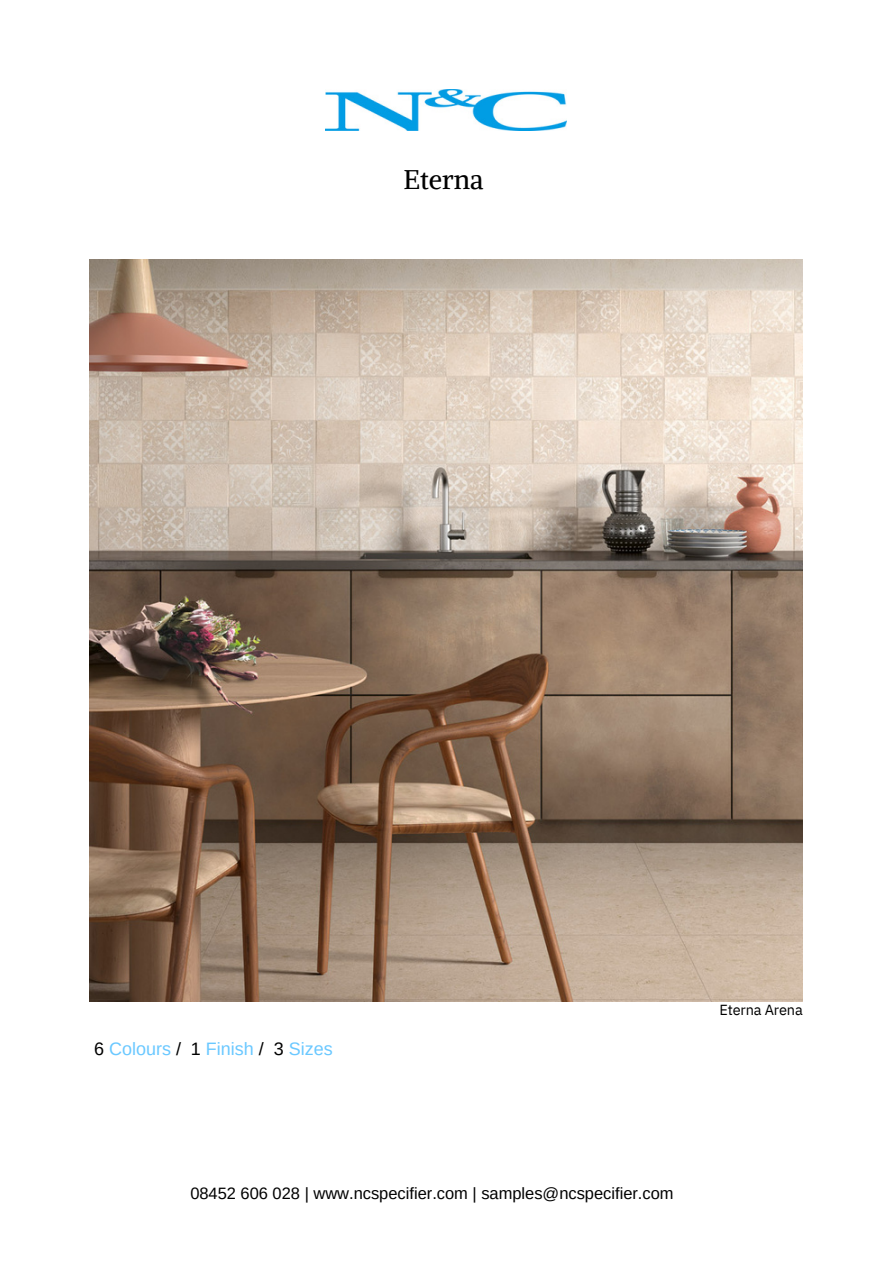
<style>
.page{position:relative;width:893px;height:1264px;background:#fff}
.page>*{position:absolute;margin:0;border:0;box-sizing:border-box;transform-origin:0 0}
.t1{font:27px "Alike";color:#000}
.t2{font:18px "Arimo";color:#6ac8ff}
.t3{font:16.5px "Arimo";color:#000}
.t4{font:14.55px "IBM Plex Sans";letter-spacing:-.01em;color:#000}
.s1{color:#000}
</style>
<div class="page">
<img style="left:325px;top:89px;width:241px;height:42px">
<img style="left:89px;top:260px;width:713px;height:741px">
<p class="t1" style="left:403px;top:163px;width:82px">Eterna</p>
<p class="t2" style="left:94px;top:1039px;width:240px"><span class="s1">6</span> Colours <span class="s1">/ 1</span> Finish <span class="s1">/ 3</span> Sizes</p>
<p class="t4" style="left:719px;top:999px;width:85px">Eterna Arena</p>
<p class="t3" style="left:190px;top:1183px;width:485px">08452 606 028 | www.ncspecifier.com | samples@ncspecifier.com</p>
</div>
